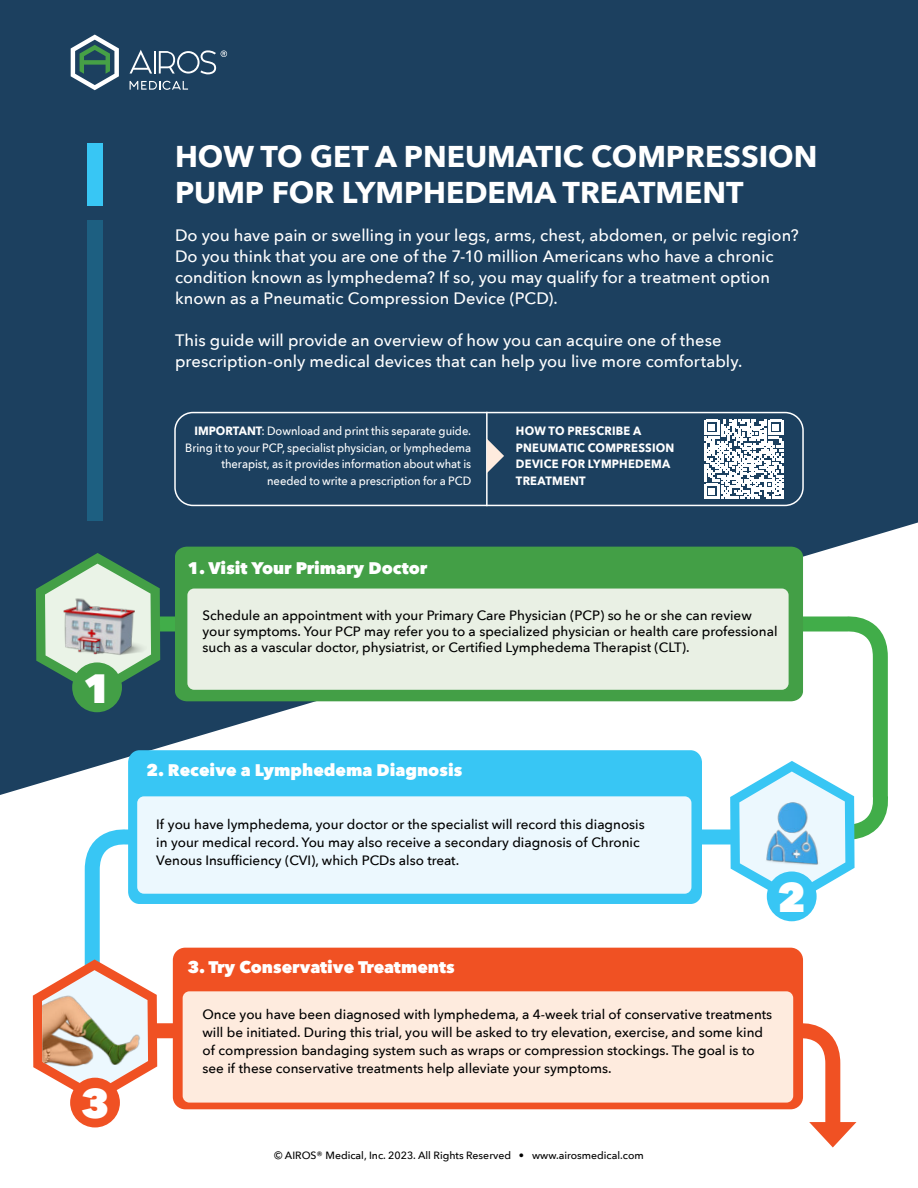
<style>
.page{position:relative;width:918px;height:1188px;background:#fff}
.page>*{position:absolute;margin:0;border:0;box-sizing:border-box;transform-origin:0 0}
.t1{font:800 40.8px "Avenir Next";color:#fff}
.t2{font:700 30px/36px "Avenir Next";color:#fff}
.t3{font:800 16.8px "Avenir Next";color:#fff}
.t4{font:500 16.5px/21px "Avenir Next";color:#fff}
.t5{font:500 13.5px/18px "Avenir Next";color:#000}
.t6{font:500 12px/16.5px "Avenir Next";letter-spacing:-.005em;color:#fff;text-align:right;scale:.93 1}
.t7{font:700 12px/16.5px "Avenir Next";letter-spacing:.02em;color:#fff;scale:.93 1}
.t8{font:500 10.5px "Avenir Next";color:#000}
.s1{font-weight:700}
</style>
<div class="page">
<div style="left:0;top:0;width:918px;height:795px;background:#1c405f"></div>
<svg style="left:72px;top:609px;width:823px;height:230px"></svg>
<svg style="left:72px;top:1023px;width:769px;height:105px"></svg>
<svg style="left:809px;top:1122px;width:47px;height:26px"></svg>
<svg style="left:77px;top:822px;width:717px;height:256px"></svg>
<div style="left:128px;top:750px;width:574px;height:154px;background:#38c6f4;border-radius:12px"></div>
<div style="left:137px;top:796px;width:554px;height:98px;background:#ecf8fe;border-radius:7px"></div>
<div style="left:173px;top:948px;width:630px;height:161px;background:#f05123;border-radius:12px"></div>
<div style="left:183px;top:991px;width:610px;height:112px;background:#feebde;border-radius:7px"></div>
<svg style="left:730px;top:761px;width:125px;height:143px"></svg>
<img style="left:742px;top:782px;width:101px;height:101px">
<svg style="left:33px;top:959px;width:124px;height:144px"></svg>
<img style="left:42px;top:970px;width:106px;height:122px">
<svg style="left:130px;top:80px;width:58px;height:10px"></svg>
<svg style="left:130px;top:50px;width:22px;height:24px"></svg>
<hr style="left:154px;top:51px;width:2px;height:23px;background:#fff">
<svg style="left:71px;top:35px;width:48px;height:55px"></svg>
<svg style="left:159px;top:50px;width:68px;height:24px;background:#4e6a82"></svg>
<div style="left:87px;top:143px;width:16px;height:63px;background:#38c6f4"></div>
<div style="left:87px;top:221px;width:16px;height:300px;background:#1d5f81"></div>
<svg style="left:36px;top:553px;width:124px;height:143px;background:#366b5f"></svg>
<img style="left:47px;top:574px;width:102px;height:101px">
<div style="left:175px;top:547px;width:628px;height:154px;background:#439f46"></div>
<div style="left:187px;top:589px;width:602px;height:101px;background:#e9f0e4;border-radius:7px"></div>
<div style="left:72px;top:662px;width:50px;height:50px;background:#439f46;border-radius:50%"></div>
<div style="left:767px;top:871px;width:50px;height:50px;background:#38c6f4;border-radius:50%"></div>
<div style="left:70px;top:1078px;width:50px;height:49px;background:#f05123;border-radius:50%"></div>
<hr style="left:486px;top:412px;width:2px;height:94px;background:#fff">
<svg style="left:487px;top:439px;width:17px;height:34px"></svg>
<svg style="left:704px;top:420px;width:79px;height:78px"></svg>
<div style="left:174px;top:412px;width:630px;height:94px;border:2px solid #fff;border-radius:18px"></div>
<h1 class="t1" style="left:83px;top:671px;width:30px">1</h1>
<h1 class="t1" style="left:81px;top:1086px;width:30px">3</h1>
<h2 class="t2" style="left:175px;top:139px;width:644px">HOW TO GET A PNEUMATIC COMPRESSION<br>PUMP FOR LYMPHEDEMA TREATMENT</h2>
<p class="t4" style="left:175px;top:224px;width:625px">Do you have pain or swelling in your legs, arms, chest, abdomen, or pelvic region?<br>Do you think that you are one of the 7-10 million Americans who have a chronic condition known as lymphedema? If so, you may qualify for a treatment option known as a Pneumatic Compression Device (PCD).</p>
<p class="t4" style="left:175px;top:329px;width:569px">This guide will provide an overview of how you can acquire one of these prescription-only medical devices that can help you live more comfortably.</p>
<p class="t6" style="left:185px;top:423px;width:309px"><span class="s1">IMPORTANT</span>: Download and print this separate guide.<br>Bring it to your PCP, specialist physician, or lymphedema therapist, as it provides information about what is needed to write a prescription for a PCD</p>
<p class="t7" style="left:516px;top:423px;width:172px">HOW TO PRESCRIBE A<br>PNEUMATIC COMPRESSION<br>DEVICE FOR LYMPHEDEMA<br>TREATMENT</p>
<p class="t3" style="left:187px;top:561px;width:241px">1. Visit Your Primary Doctor</p>
<p class="t5" style="left:202px;top:606px;width:577px;line-height:16.2px">Schedule an appointment with your Primary Care Physician (PCP) so he or she can review your symptoms. Your PCP may refer you to a specialized physician or health care professional such as a vascular doctor, physiatrist, or Certified Lymphedema Therapist (CLT).</p>
<p class="t3" style="left:146px;top:763px;width:317px">2. Receive a Lymphedema Diagnosis</p>
<p class="t5" style="left:156px;top:817px;width:490px">If you have lymphedema, your doctor or the specialist will record this diagnosis in your medical record. You may also receive a secondary diagnosis of Chronic<br>Venous Insufficiency (CVI), which PCDs also treat.</p>
<p class="t3" style="left:187px;top:959px;width:269px">3. Try Conservative Treatments</p>
<h1 class="t1" style="left:777px;top:880px;width:30px">2</h1>
<p class="t5" style="left:203px;top:1006px;width:571px">Once you have been diagnosed with lymphedema, a 4-week trial of conservative treatments will be initiated. During this trial, you will be asked to try elevation, exercise, and some kind of compression bandaging system such as wraps or compression stockings. The goal is to see if these conservative treatments help alleviate your symptoms.</p>
<p class="t8" style="left:274px;top:1146px;width:371px">© AIROS® Medical, Inc. 2023. All Rights Reserved • www.airosmedical.com</p>
</div>
